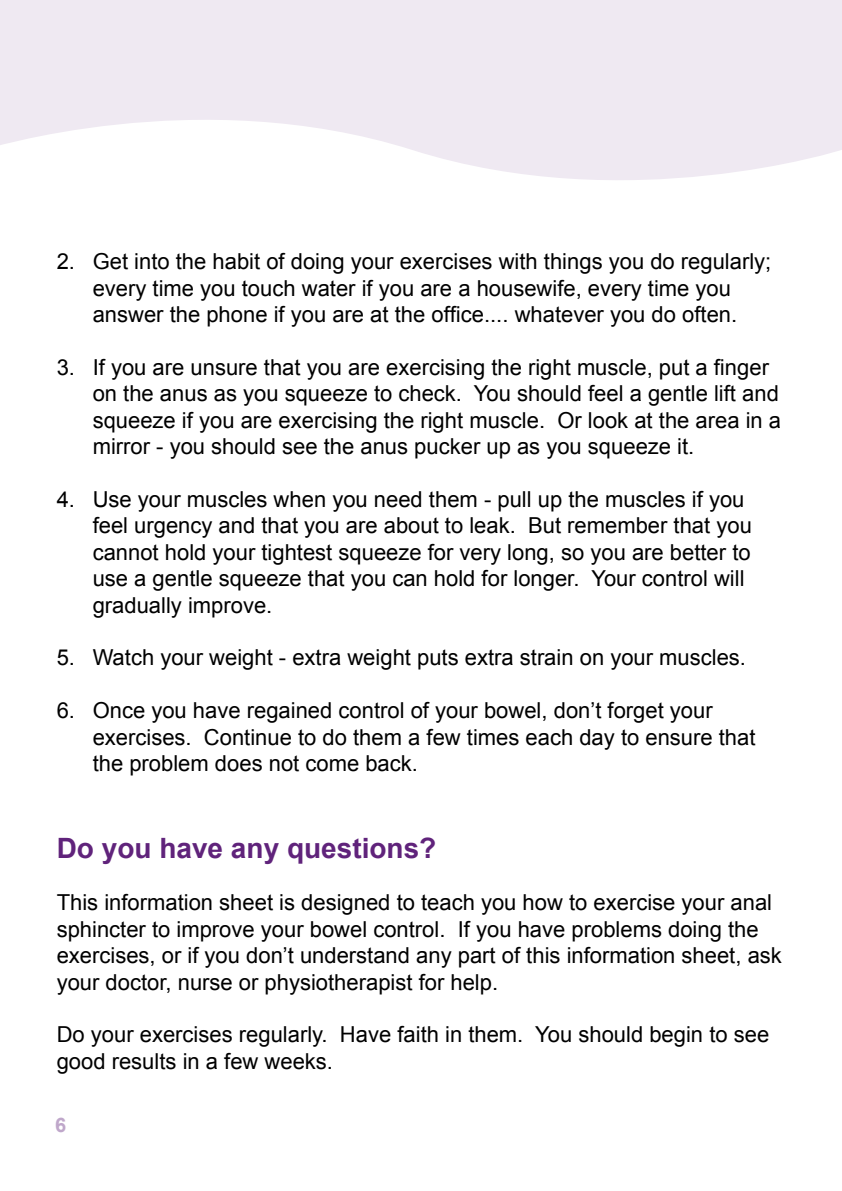
<style>
.page{position:relative;width:842px;height:1191px;background:#fff}
.page>*{position:absolute;margin:0;border:0;box-sizing:border-box;transform-origin:0 0}
.t1{font:700 28px "Arial";color:#60237b}
.t2{font:22px/26.4px "Arial";color:#000}
.t3{font:700 20px "Arial";color:#bfa7ca}
</style>
<div class="page">
<svg style="left:0;top:0;width:842px;height:180px;fill:#efe9f2"></svg>
<p class="t2" style="left:57px;top:248px;width:716px;text-align:center">2. Get into the habit of doing your exercises with things you do regularly; every time you touch water if you are a housewife, every time you answer the phone if you are at the office.... whatever you do often.</p>
<p class="t2" style="left:93px;top:354px;width:690px;text-indent:-36px">3. If you are unsure that you are exercising the right muscle, put a finger on the anus as you squeeze to check. You should feel a gentle lift and squeeze if you are exercising the right muscle. Or look at the area in a mirror - you should see the anus pucker up as you squeeze it.</p>
<p class="t2" style="left:93px;top:486px;width:661px;text-indent:-36px">4. Use your muscles when you need them - pull up the muscles if you feel urgency and that you are about to leak. But remember that you cannot hold your tightest squeeze for very long, so you are better to use a gentle squeeze that you can hold for longer. Your control will gradually improve.</p>
<p class="t2" style="left:57px;top:644px;width:691px">5. Watch your weight - extra weight puts extra strain on your muscles.</p>
<p class="t2" style="left:93px;top:697px;width:664px;text-indent:-36px">6. Once you have regained control of your bowel, don’t forget your exercises. Continue to do them a few times each day to ensure that the problem does not come back.</p>
<p class="t1" style="left:57px;top:832px;width:381px">Do you have any questions?</p>
<p class="t2" style="left:57px;top:889px;width:727px">This information sheet is designed to teach you how to exercise your anal sphincter to improve your bowel control. If you have problems doing the exercises, or if you don’t understand any part of this information sheet, ask your doctor, nurse or physiotherapist for help.</p>
<p class="t2" style="left:57px;top:1021px;width:714px">Do your exercises regularly. Have faith in them. You should begin to see good results in a few weeks.</p>
<p class="t3" style="left:55px;top:1113px;width:13px">6</p>
</div>
